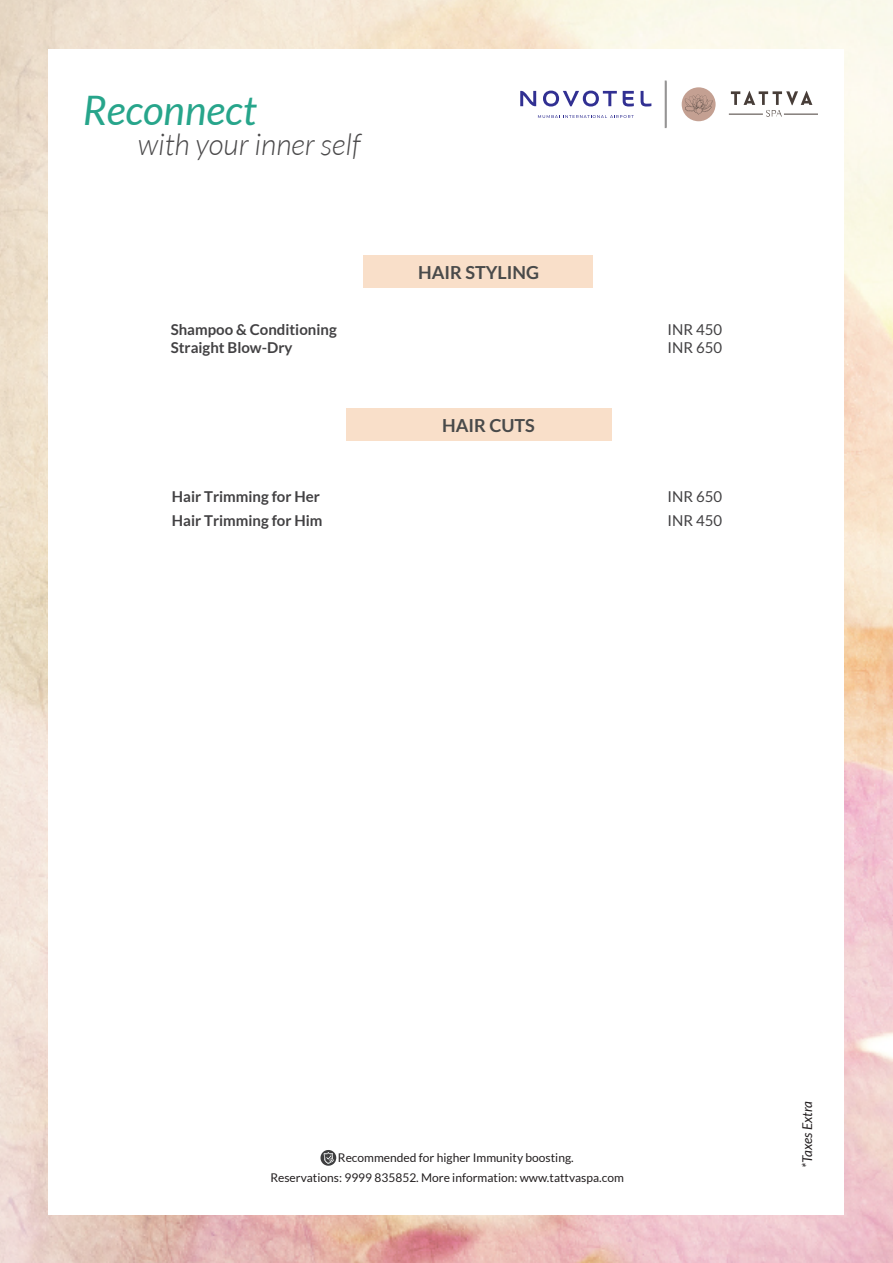
<style>
.page{position:relative;width:893px;height:1263px;background:#fff}
.page>*{position:absolute;margin:0;border:0;box-sizing:border-box;transform-origin:0 0}
.t1{font:italic 40.65px "Lato";color:#27a58b}
.t2{font:italic 300 29.7px "Lato";color:#4a494a}
.t3{font:700 18px "Lato";color:#494a4a}
.t4{font:700 15px/18px "Lato";color:#424143}
.t5{font:15px/18px "Lato";color:#424143}
.t6{font:italic 13.5px "Lato";letter-spacing:-.005em;color:#231f20}
.t7{font:12px/20.5px "Lato";color:#231f20}
</style>
<div class="page">
<img style="left:0;top:0;width:893px;height:1263px">
<div style="left:49px;top:49px;width:795px;height:1165px;background:#fff"></div>
<svg style="left:320px;top:1150px;width:16px;height:16px"></svg>
<div style="left:363px;top:256px;width:230px;height:32px;background:#f9dfc9"></div>
<div style="left:346px;top:409px;width:265px;height:32px;background:#f9dfc9"></div>
<div style="left:665px;top:81px;width:2px;height:47px;border:2px solid #959494"></div>
<hr style="left:729px;top:114px;width:34px;height:1px;background:#473d38">
<svg style="left:731px;top:91px;width:81px;height:26px"></svg>
<hr style="left:784px;top:114px;width:34px;height:1px;background:#473d38">
<div style="left:682px;top:87px;width:34px;height:34px;background:#c4a092;border-radius:50%"></div>
<svg style="left:685px;top:94px;width:27px;height:21px"></svg>
<svg style="left:538px;top:115px;width:96px;height:3px"></svg>
<svg style="left:520px;top:91px;width:16px;height:15px"></svg>
<svg style="left:543px;top:91px;width:74px;height:16px"></svg>
<svg style="left:623px;top:91px;width:11px;height:16px"></svg>
<svg style="left:641px;top:91px;width:10px;height:16px"></svg>
<h1 class="t1" style="left:83px;top:88px;width:175px">Reconnect</h1>
<h2 class="t2" style="left:138px;top:128px;width:224px">with your inner self</h2>
<h3 class="t3" style="left:418px;top:262px;width:123px">HAIR STYLING</h3>
<p class="t4" style="left:171px;top:320px;width:168px">Shampoo &amp; Conditioning<br>Straight Blow-Dry</p>
<p class="t5" style="left:668px;top:320px;width:56px">INR 450<br>INR 650</p>
<h3 class="t3" style="left:442px;top:415px;width:94px">HAIR CUTS</h3>
<p class="t4" style="left:172px;top:484px;width:152px;line-height:24px">Hair Trimming for Her<br>Hair Trimming for Him</p>
<p class="t5" style="left:668px;top:485px;width:56px;line-height:24px">INR 650<br>INR 450</p>
<p class="t7" style="left:270px;top:1147px;width:355px;text-indent:68px">Recommended for higher Immunity boosting.<br>Reservations: 9999 835852. More information: www.tattvaspa.com</p>
<p class="t6" style="left:800px;top:1168px;width:69px;rotate:-90deg">*Taxes Extra</p>
</div>
